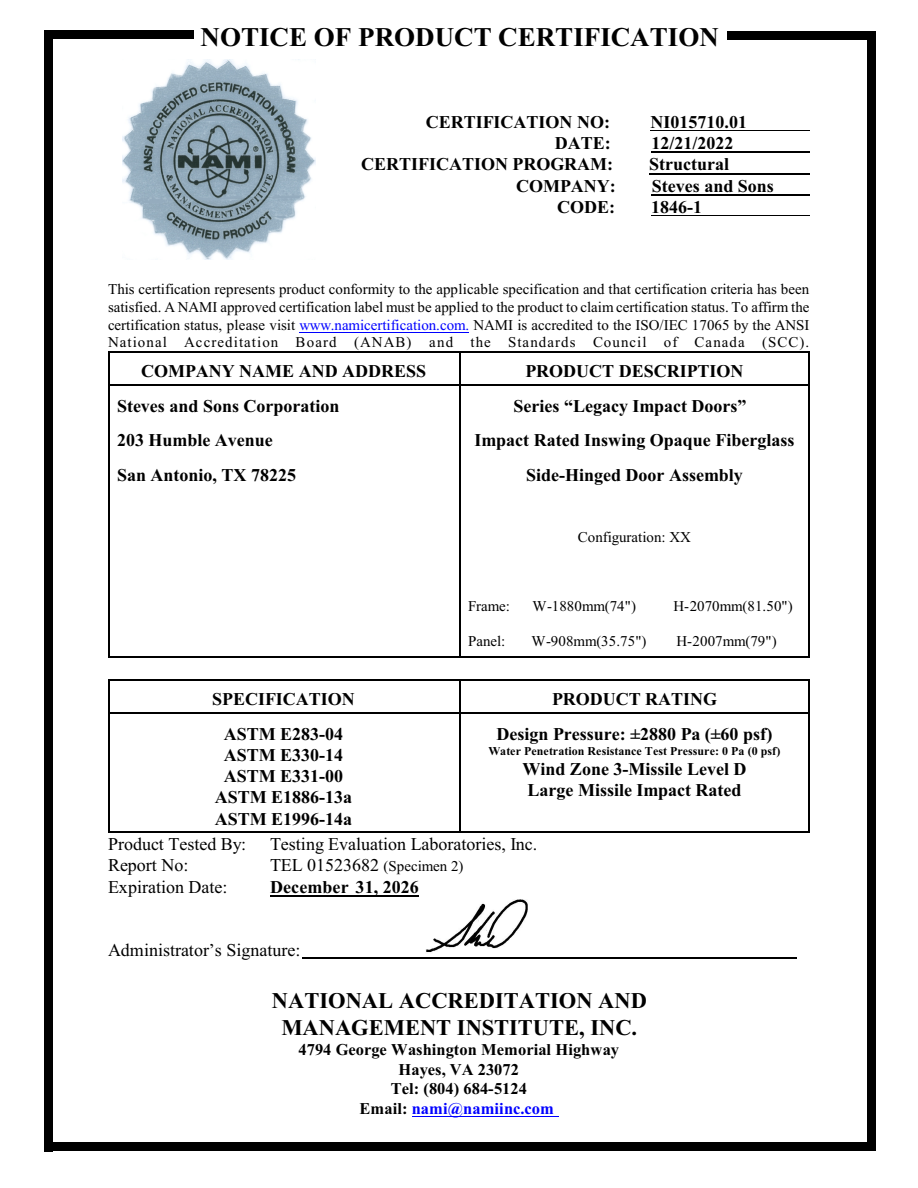
<style>
.page{position:relative;width:918px;height:1188px;background:#fff}
.page>*{position:absolute;margin:0;border:0;box-sizing:border-box;transform-origin:0 0}
.t1{font:700 27px "Times New Roman";color:#000}
.t2{font:700 22.5px/26.2px "Times New Roman";color:#000;text-align:center}
.t3{font:700 18px/21.3px "Times New Roman";color:#000;text-align:center}
.t4{font:18px "Times New Roman";color:#000}
.t5{font:700 16.5px/19.5px "Times New Roman";color:#000;text-align:center}
.t6{font:15px/17.7px "Times New Roman";letter-spacing:.01em;color:#000;text-align:justify}
.t7{font:700 12px "Times New Roman";color:#000}
.s1{color:#00f}
.s2{font-size:15px}
</style>
<div class="page">
<hr style="left:108px;top:351px;width:351px;height:1px;background:#000">
<hr style="left:108px;top:353px;width:1px;height:33px;background:#000">
<hr style="left:108px;top:384px;width:351px;height:2px;background:#000">
<hr style="left:809px;top:351px;width:1px;height:35px;background:#000">
<hr style="left:459px;top:351px;width:351px;height:1px;background:#000">
<hr style="left:459px;top:353px;width:1px;height:33px;background:#000">
<hr style="left:459px;top:384px;width:349px;height:2px;background:#000">
<hr style="left:108px;top:386px;width:1px;height:34px;background:#000">
<hr style="left:809px;top:386px;width:1px;height:34px;background:#000">
<hr style="left:459px;top:386px;width:1px;height:34px;background:#000">
<hr style="left:108px;top:420px;width:1px;height:35px;background:#000">
<hr style="left:809px;top:420px;width:1px;height:35px;background:#000">
<hr style="left:459px;top:420px;width:1px;height:35px;background:#000">
<hr style="left:108px;top:455px;width:1px;height:34px;background:#000">
<hr style="left:809px;top:455px;width:1px;height:34px;background:#000">
<hr style="left:459px;top:455px;width:1px;height:34px;background:#000">
<hr style="left:108px;top:489px;width:1px;height:30px;background:#000">
<hr style="left:809px;top:489px;width:1px;height:30px;background:#000">
<hr style="left:459px;top:489px;width:1px;height:30px;background:#000">
<hr style="left:108px;top:519px;width:1px;height:35px;background:#000">
<hr style="left:809px;top:519px;width:1px;height:35px;background:#000">
<hr style="left:459px;top:519px;width:1px;height:35px;background:#000">
<hr style="left:108px;top:554px;width:1px;height:34px;background:#000">
<hr style="left:809px;top:554px;width:1px;height:34px;background:#000">
<hr style="left:459px;top:554px;width:1px;height:34px;background:#000">
<hr style="left:108px;top:589px;width:1px;height:34px;background:#000">
<hr style="left:809px;top:589px;width:1px;height:34px;background:#000">
<hr style="left:459px;top:589px;width:1px;height:34px;background:#000">
<hr style="left:108px;top:656px;width:351px;height:2px;background:#000">
<hr style="left:108px;top:623px;width:1px;height:33px;background:#000">
<hr style="left:809px;top:623px;width:1px;height:35px;background:#000">
<hr style="left:459px;top:656px;width:351px;height:2px;background:#000">
<hr style="left:459px;top:623px;width:1px;height:33px;background:#000">
<hr style="left:108px;top:679px;width:351px;height:1px;background:#000">
<hr style="left:108px;top:680px;width:1px;height:33px;background:#000">
<hr style="left:108px;top:712px;width:351px;height:1px;background:#000">
<hr style="left:809px;top:679px;width:1px;height:34px;background:#000">
<hr style="left:459px;top:679px;width:351px;height:1px;background:#000">
<hr style="left:459px;top:680px;width:1px;height:33px;background:#000">
<hr style="left:459px;top:712px;width:349px;height:1px;background:#000">
<hr style="left:108px;top:832px;width:351px;height:1px;background:#000">
<hr style="left:108px;top:714px;width:1px;height:117px;background:#000">
<hr style="left:809px;top:714px;width:1px;height:119px;background:#000">
<hr style="left:459px;top:832px;width:351px;height:1px;background:#000">
<hr style="left:459px;top:714px;width:1px;height:117px;background:#000">
<hr style="left:651px;top:130px;width:159px;height:1px;background:#000">
<hr style="left:651px;top:152px;width:159px;height:1px;background:#000">
<hr style="left:649px;top:173px;width:161px;height:1px;background:#000">
<hr style="left:652px;top:194px;width:158px;height:1px;background:#000">
<hr style="left:651px;top:215px;width:159px;height:1px;background:#000">
<hr style="left:300px;top:332px;width:169px;height:1px;background:#00f">
<hr style="left:270px;top:895px;width:149px;height:1px;background:#000">
<hr style="left:412px;top:1116px;width:146px;height:1px;background:#00f">
<div style="left:867px;top:32px;width:8px;height:1119px;background:#000"></div>
<div style="left:728px;top:32px;width:147px;height:8px;background:#000"></div>
<div style="left:44px;top:31px;width:9px;height:1120px;background:#000"></div>
<div style="left:44px;top:30px;width:150px;height:9px;background:#000"></div>
<hr style="left:302px;top:957px;width:494px;height:2px;background:#000">
<div style="left:44px;top:1142px;width:831px;height:9px;background:#000"></div>
<img style="left:122px;top:60px;width:194px;height:199px">
<img style="left:426px;top:900px;width:102px;height:53px">
<h1 class="t1" style="left:201px;top:28px;width:520px">NOTICE OF PRODUCT CERTIFICATION</h1>
<p class="t3" style="left:426px;top:113px;width:186px">CERTIFICATION NO:</p>
<p class="t3" style="left:651px;top:113px;width:98px">NI015710.01</p>
<p class="t3" style="left:555px;top:134px;width:57px">DATE:</p>
<p class="t3" style="left:651px;top:134px;width:84px">12/21/2022</p>
<p class="t3" style="left:361px;top:155px;width:253px">CERTIFICATION PROGRAM:</p>
<p class="t3" style="left:649px;top:155px;width:81px">Structural</p>
<p class="t3" style="left:516px;top:177px;width:101px">COMPANY:</p>
<p class="t3" style="left:652px;top:177px;width:124px">Steves and Sons</p>
<p class="t3" style="left:557px;top:198px;width:59px">CODE:</p>
<p class="t3" style="left:651px;top:198px;width:52px">1846-1</p>
<p class="t6" style="left:108px;top:282px;width:703px">This certification represents product conformity to the applicable specification and that certification criteria has been satisfied. A NAMI approved certification label must be applied to the product to claim certification status. To affirm the certification status, please visit <span class="s1">www.namicertification.com.</span> NAMI is accredited to the ISO/IEC 17065 by the ANSI National Accreditation Board (ANAB) and the Standards Council of Canada (SCC).</p>
<p class="t3" style="left:141px;top:362px;width:287px">COMPANY NAME AND ADDRESS</p>
<p class="t3" style="left:525px;top:362px;width:220px">PRODUCT DESCRIPTION</p>
<p class="t3" style="left:117px;top:397px;width:224px">Steves and Sons Corporation</p>
<p class="t3" style="left:514px;top:397px;width:235px">Series “Legacy Impact Doors”</p>
<p class="t3" style="left:117px;top:432px;width:157px">203 Humble Avenue</p>
<p class="t3" style="left:474px;top:432px;width:321px">Impact Rated Inswing Opaque Fiberglass</p>
<p class="t3" style="left:117px;top:466px;width:181px">San Antonio, TX 78225</p>
<p class="t3" style="left:526px;top:466px;width:218px">Side-Hinged Door Assembly</p>
<p class="t6" style="left:578px;top:530px;width:114px">Configuration: XX</p>
<p class="t6" style="left:468px;top:599px;width:44px">Frame:</p>
<p class="t6" style="left:533px;top:599px;width:105px">W-1880mm(74")</p>
<p class="t6" style="left:673px;top:599px;width:121px">H-2070mm(81.50")</p>
<p class="t6" style="left:468px;top:634px;width:39px">Panel:</p>
<p class="t6" style="left:532px;top:634px;width:117px">W-908mm(35.75")</p>
<p class="t6" style="left:676px;top:634px;width:102px">H-2007mm(79")</p>
<p class="t3" style="left:212px;top:690px;width:144px">SPECIFICATION</p>
<p class="t3" style="left:552px;top:690px;width:167px">PRODUCT RATING</p>
<p class="t3" style="left:215px;top:725px;width:139px">ASTM E283-04<br>ASTM E330-14<br>ASTM E331-00<br>ASTM E1886-13a<br>ASTM E1996-14a</p>
<p class="t3" style="left:497px;top:725px;width:277px">Design Pressure: ±2880 Pa (±60 psf)</p>
<p class="t7" style="left:488px;top:747px;width:294px">Water Penetration Resistance Test Pressure: 0 Pa (0 psf)</p>
<p class="t3" style="left:523px;top:760px;width:225px;text-align:left">Wind Zone 3-Missile Level D<br>Large Missile Impact Rated</p>
<p class="t4" style="left:108px;top:837px;width:140px">Product Tested By:</p>
<p class="t4" style="left:270px;top:837px;width:269px">Testing Evaluation Laboratories, Inc.</p>
<p class="t4" style="left:108px;top:859px;width:82px">Report No:</p>
<p class="t4" style="left:270px;top:859px;width:195px">TEL 01523682 <span class="s2">(Specimen 2)</span></p>
<p class="t4" style="left:108px;top:880px;width:121px">Expiration Date:</p>
<p class="t3" style="left:270px;top:878px;width:150px">December 31, 2026</p>
<p class="t4" style="left:108px;top:944px;width:194px">Administrator’s Signature:</p>
<h2 class="t2" style="left:272px;top:990px;width:376px">NATIONAL ACCREDITATION AND<br>MANAGEMENT INSTITUTE, INC.</h2>
<p class="t5" style="left:299px;top:1042px;width:322px">4794 George Washington Memorial Highway<br>Hayes, VA 23072<br>Tel: (804) 684-5124<br>Email: <span class="s1">nami@namiinc.com</span></p>
</div>
